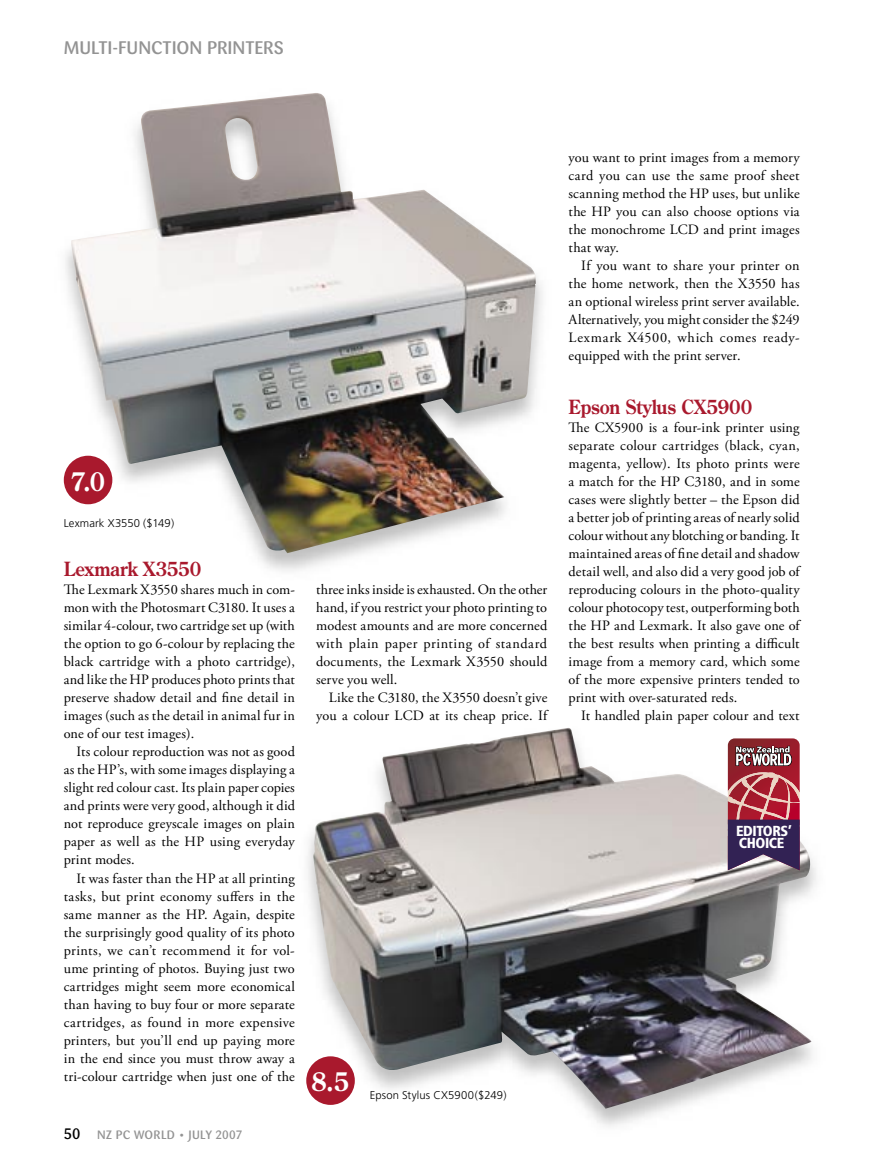
<style>
.page{position:relative;width:872px;height:1170px;background:#fff}
.page>*{position:absolute;margin:0;border:0;box-sizing:border-box;transform-origin:0 0}
.t1{font:700 25.65px "Century Old Style Std";color:#fff;scale:.9 1}
.t2{font:700 19.5px "Century Old Style Std";letter-spacing:-.005em;color:#a9192d;scale:.9 1}
.t3{font:500 18px "Sari";letter-spacing:-.005em;color:#939393}
.t4{font:900 condensed 14.55px/12.8px "Frutiger LT Std";letter-spacing:-.03em;color:#fff}
.t5{font:14.25px/18px "Adobe Garamond Pro";letter-spacing:.01em;color:#000;text-align:justify}
.t6{font:500 12px "Sari";letter-spacing:.025em;color:#939393}
.t7{font:300 11.25px "Frutiger";letter-spacing:.01em;color:#000}
.s1{font-family:"Sari Medium Caps";font-weight:400;font-size:15px;color:#000}
.s2{font-family:"Sari Medium Caps";font-weight:400}
</style>
<div class="page">
<img style="left:312px;top:727px;width:500px;height:381px">
<img style="left:63px;top:250px;width:480px;height:321px">
<img style="left:70px;top:93px;width:466px;height:460px">
<div style="left:64px;top:455px;width:48px;height:49px;background:#a9192d;border-radius:50%"></div>
<div style="left:306px;top:1056px;width:49px;height:48px;background:#a9192d;border-radius:50%"></div>
<svg style="left:728px;top:738px;width:71px;height:132px;background:#85465b"></svg>
<p class="t3" style="left:64px;top:37px;width:221px">MULTI-FUNCTION PRINTERS</p>
<h1 class="t1" style="left:70px;top:464px;width:40px">7.0</h1>
<p class="t7" style="left:64px;top:517px;width:112px">Lexmark X3550 ($149)</p>
<h2 class="t2" style="left:64px;top:556px;width:154px">Lexmark X3550</h2>
<p class="t5" style="left:64px;top:581px;width:233px">The Lexmark X3550 shares much in com&shy;mon with the Photosmart C3180. It uses a similar 4-colour, two cartridge set up (with the option to go 6-colour by replacing the black cartridge with a photo cartridge), and like the HP produces photo prints that preserve shadow detail and fine detail in images (such as the detail in animal fur in one of our test images).</p>
<p class="t5" style="left:64px;top:743px;width:233px;text-indent:13px">Its colour reproduction was not as good as the HP’s, with some images displaying a slight red colour cast. Its plain paper copies and prints were very good, although it did not reproduce greyscale images on plain paper as well as the HP using everyday print modes.</p>
<p class="t5" style="left:64px;top:869px;width:233px;text-indent:13px">It was faster than the HP at all printing tasks, but print economy suffers in the same manner as the HP. Again, despite the surprisingly good quality of its photo prints, we can’t recommend it for vol&shy;ume printing of photos. Buying just two cartridges might seem more economical than having to buy four or more separate cartridges, as found in more expensive printers, but you’ll end up paying more in the end since you must throw away a tri-colour cartridge when just one of the</p>
<p class="t6" style="left:64px;top:1127px;width:180px"><span class="s1">50</span> NZ PC WORLD • JULY <span class="s2">2007</span></p>
<p class="t5" style="left:316px;top:581px;width:233px">three inks inside is exhausted. On the other hand, if you restrict your photo printing to modest amounts and are more concerned with plain paper printing of standard documents, the Lexmark X3550 should serve you well.</p>
<p class="t5" style="left:316px;top:689px;width:233px;text-align:right">Like the C3180, the X3550 doesn’t give you a colour LCD at its cheap price. If</p>
<h1 class="t1" style="left:311px;top:1065px;width:43px">8.5</h1>
<p class="t7" style="left:370px;top:1088px;width:138px">Epson Stylus CX5900($249)</p>
<p class="t5" style="left:568px;top:149px;width:233px">you want to print images from a memory card you can use the same proof sheet scanning method the HP uses, but unlike the HP you can also choose options via the monochrome LCD and print images that way.</p>
<p class="t5" style="left:568px;top:257px;width:233px;text-indent:13px">If you want to share your printer on the home network, then the X3550 has an optional wireless print server available.<br>Alternatively, you might consider the $249<br>Lexmark X4500, which comes ready&shy;equipped with the print server.</p>
<h2 class="t2" style="left:568px;top:394px;width:206px">Epson Stylus CX5900</h2>
<p class="t5" style="left:568px;top:419px;width:233px">The CX5900 is a four-ink printer using separate colour cartridges (black, cyan, magenta, yellow). Its photo prints were a match for the HP C3180, and in some cases were slightly better – the Epson did a better job of printing areas of nearly solid colour without any blotching or banding. It maintained areas of fine detail and shadow detail well, and also did a very good job of reproducing colours in the photo-quality colour photocopy test, outperforming both the HP and Lexmark. It also gave one of the best results when printing a difficult image from a memory card, which some of the more expensive printers tended to print with over-saturated reds.</p>
<p class="t5" style="left:581px;top:707px;width:220px">It handled plain paper colour and text</p>
<p class="t4" style="left:736px;top:824px;width:57px">EDITORS’<br>CHOICE</p>
</div>
